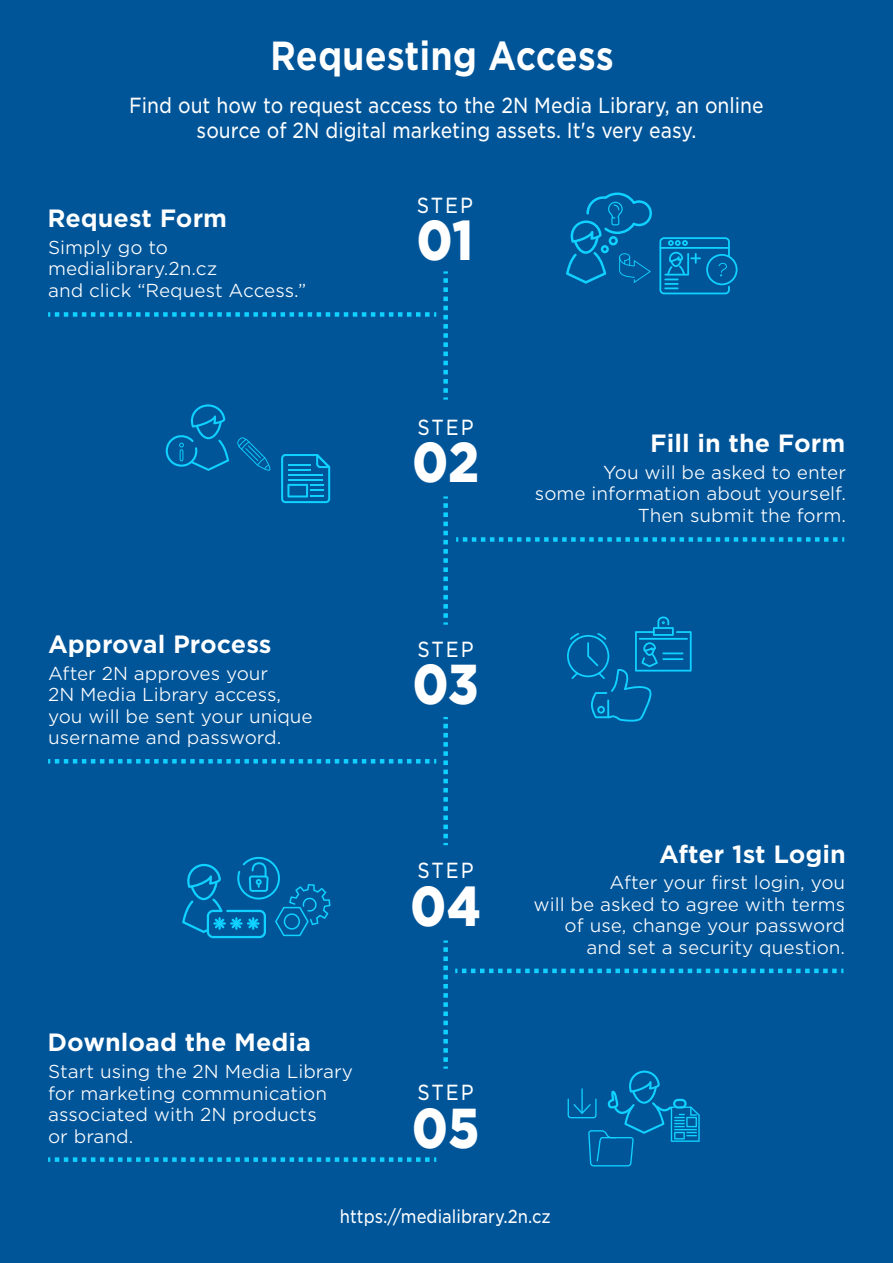
<style>
.page{position:relative;width:893px;height:1263px;background:#059}
.page>*{position:absolute;margin:0;border:0;box-sizing:border-box;transform-origin:0 0}
.t1{font:900 54px "Gotham S Sm";letter-spacing:-.01em;color:#fff;scale:.88 1}
.t2{font:700 39px "Gotham S Sm";color:#fff;scale:.88 1}
.t3{font:700 24px "Gotham S Sm";color:#fff}
.t4{font:21px/25.2px "Gotham S Sm";color:#fff;text-align:center;scale:.88 1}
.t5{font:300 18px/21.6px "Gotham S Sm";color:#fff}
.t6{font:18px "Gotham S Sm";color:#fff;scale:.88 1}
</style>
<div class="page">
<svg style="left:443px;top:271px;width:5px;height:129px"></svg>
<svg style="left:443px;top:496px;width:5px;height:129px"></svg>
<svg style="left:443px;top:717px;width:5px;height:128px"></svg>
<svg style="left:443px;top:940px;width:5px;height:129px"></svg>
<svg style="left:48px;top:312px;width:388px;height:5px"></svg>
<svg style="left:456px;top:537px;width:388px;height:5px"></svg>
<svg style="left:48px;top:759px;width:388px;height:4px"></svg>
<svg style="left:455px;top:968px;width:388px;height:5px"></svg>
<svg style="left:48px;top:1157px;width:388px;height:5px"></svg>
<svg style="left:182px;top:857px;width:149px;height:81px"></svg>
<svg style="left:567px;top:616px;width:125px;height:106px"></svg>
<hr style="left:662px;top:652px;width:21px;height:2px;background:#10d1ff">
<hr style="left:662px;top:658px;width:21px;height:2px;background:#10d1ff">
<svg style="left:659px;top:237px;width:78px;height:57px"></svg>
<svg style="left:566px;top:193px;width:86px;height:91px"></svg>
<svg style="left:165px;top:404px;width:64px;height:67px"></svg>
<svg style="left:281px;top:454px;width:49px;height:49px"></svg>
<svg style="left:237px;top:437px;width:34px;height:34px"></svg>
<svg style="left:568px;top:1070px;width:132px;height:96px"></svg>
<h2 class="t2" style="left:270px;top:29px;width:392px">Requesting Access</h2>
<p class="t4" style="left:129px;top:92px;width:723px">Find out how to request access to the 2N Media Library, an online source of 2N digital marketing assets. It's very easy.</p>
<h3 class="t3" style="left:47px;top:202px;width:181px">Request Form</h3>
<p class="t5" style="left:48px;top:236px;width:260px">Simply go to medialibrary.2n.cz<br>and click “Request Access.”</p>
<h3 class="t3" style="left:48px;top:628px;width:225px">Approval Process</h3>
<p class="t5" style="left:48px;top:662px;width:266px">After 2N approves your<br>2N Media Library access, you will be sent your unique username and password.</p>
<h3 class="t3" style="left:48px;top:1026px;width:265px">Download the Media</h3>
<p class="t5" style="left:48px;top:1060px;width:307px">Start using the 2N Media Library for marketing communication associated with 2N products<br>or brand.</p>
<p class="t4" style="left:417px;top:192px;width:65px">STEP</p>
<h1 class="t1" style="left:416px;top:202px;width:66px">01</h1>
<p class="t4" style="left:418px;top:414px;width:65px">STEP</p>
<h1 class="t1" style="left:412px;top:424px;width:78px">02</h1>
<p class="t4" style="left:418px;top:636px;width:65px">STEP</p>
<h1 class="t1" style="left:412px;top:646px;width:77px">03</h1>
<h3 class="t3" style="left:650px;top:427px;width:197px">Fill in the Form</h3>
<p class="t5" style="left:535px;top:461px;width:313px;text-align:right">You will be asked to enter<br>some information about yourself.<br>Then submit the form.</p>
<p class="t4" style="left:418px;top:858px;width:65px">STEP</p>
<h1 class="t1" style="left:410px;top:868px;width:82px">04</h1>
<p class="t4" style="left:418px;top:1080px;width:65px">STEP</p>
<h1 class="t1" style="left:412px;top:1090px;width:79px">05</h1>
<h3 class="t3" style="left:659px;top:837px;width:188px">After 1st Login</h3>
<p class="t5" style="left:533px;top:871px;width:313px;text-align:right">After your first login, you<br>will be asked to agree with terms of use, change your password and set a security question.</p>
<p class="t6" style="left:340px;top:1204px;width:241px">https://medialibrary.2n.cz</p>
</div>
